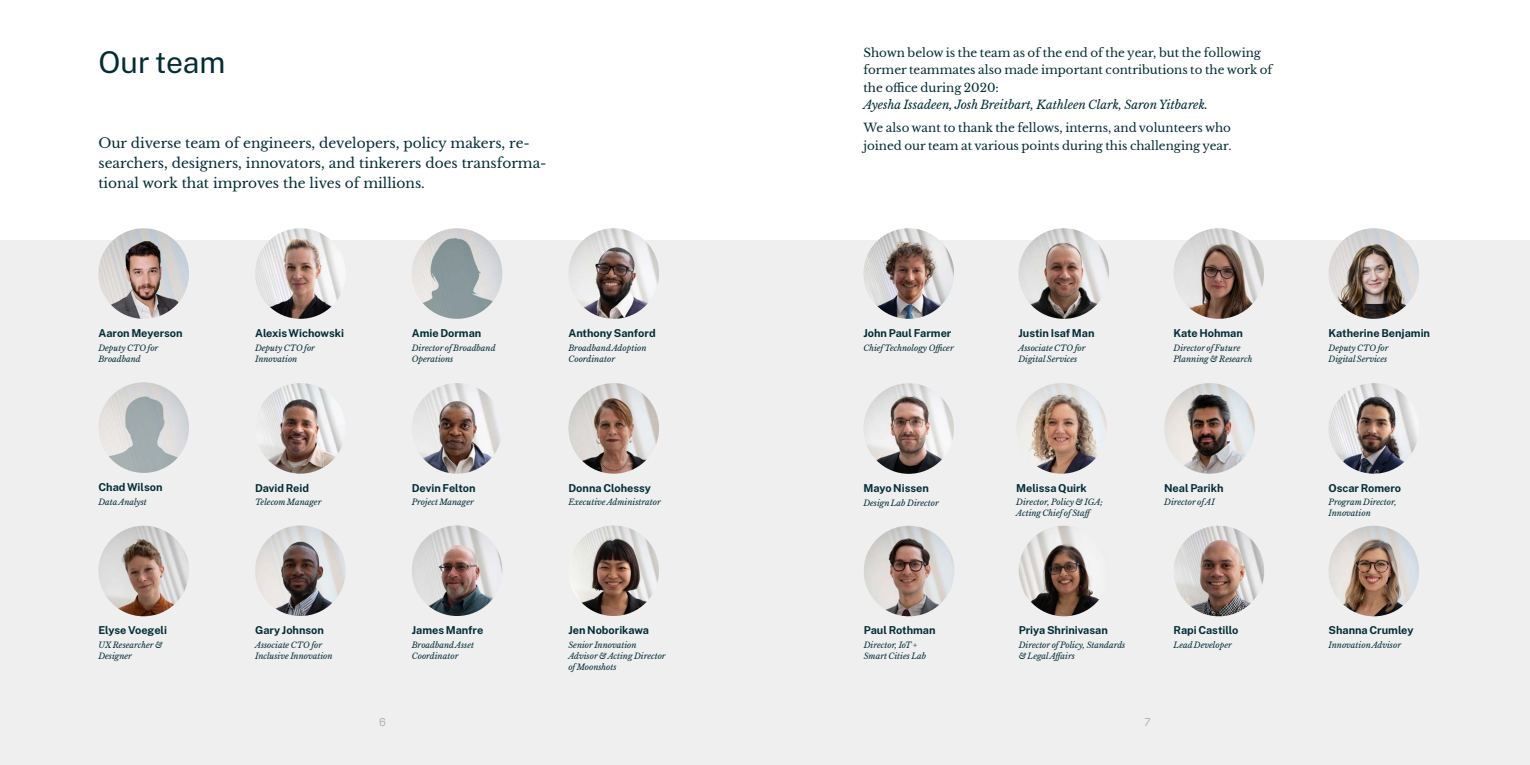
<style>
.page{position:relative;width:1530px;height:765px;background:#fff}
.page>*{position:absolute;margin:0;border:0;box-sizing:border-box;transform-origin:0 0}
.Subsection_Title{font:30px "Public Sans";color:#032d36}
.Special_Text_Baskerv{font:13.75px/20px "Libre Baskerville";color:#032d36}
.Body_Left-Aligned{font:11.88px/17.5px "Libre Baskerville";color:#032d36}
.Page_Numbers{font:11.25px "Space Mono";color:#aaaeb3}
.Heading_2{font:700 10.88px "Public Sans";color:#032d36}
.Heading_3{font:italic 8.12px/10.9px "Libre Baskerville";color:#032d36}
.s1{font-style:italic}
</style>
<div class="page">
<div style="left:0;top:240px;width:1530px;height:525px;background:#efeff0"></div>
<img style="left:1018px;top:228px;width:91px;height:91px;border-radius:45px">
<img style="left:863px;top:383px;width:91px;height:91px;border-radius:45px">
<img style="left:864px;top:526px;width:90px;height:90px;border-radius:45px">
<img style="left:1329px;top:526px;width:90px;height:90px;border-radius:45px">
<img style="left:1329px;top:383px;width:90px;height:91px;border-radius:45px">
<img style="left:1174px;top:228px;width:90px;height:91px;border-radius:45px">
<img style="left:1016px;top:383px;width:91px;height:91px;border-radius:45px">
<img style="left:1019px;top:526px;width:90px;height:90px;border-radius:45px">
<img style="left:1329px;top:228px;width:90px;height:91px;border-radius:45px">
<img style="left:1164px;top:383px;width:91px;height:91px;border-radius:45px">
<img style="left:1174px;top:526px;width:90px;height:90px;border-radius:45px">
<img style="left:255px;top:228px;width:91px;height:91px;border-radius:45px">
<img style="left:98px;top:228px;width:91px;height:91px;border-radius:45px">
<img style="left:412px;top:383px;width:90px;height:91px;border-radius:45px">
<img style="left:412px;top:525px;width:90px;height:91px;border-radius:45px">
<img style="left:255px;top:383px;width:91px;height:91px;border-radius:45px">
<img style="left:255px;top:525px;width:91px;height:91px;border-radius:45px">
<img style="left:568px;top:228px;width:91px;height:91px;border-radius:45px">
<img style="left:568px;top:383px;width:91px;height:91px;border-radius:45px">
<img style="left:568px;top:525px;width:91px;height:91px;border-radius:45px">
<img style="left:412px;top:228px;width:90px;height:91px;border-radius:45px">
<img style="left:98px;top:526px;width:91px;height:90px;border-radius:45px">
<img style="left:863px;top:228px;width:91px;height:91px;border-radius:45px">
<img style="left:98px;top:382px;width:91px;height:91px;border-radius:45px">
<p class="Subsection_Title" style="left:98px;top:40px;width:129px">Our team</p>
<p class="Special_Text_Baskerv" style="left:98px;top:133px;width:450px">Our diverse team of engineers, developers, policy makers, re&shy;searchers, designers, innovators, and tinkerers does transforma&shy;tional work that improves the lives of millions.</p>
<p class="Body_Left-Aligned" style="left:863px;top:44px;width:411px">Shown below is the team as of the end of the year, but the following former teammates also made important contributions to the work of the office during 2020:<br><span class="s1">Ayesha Issadeen, Josh Breitbart, Kathleen Clark, Saron Yitbarek.</span></p>
<p class="Body_Left-Aligned" style="left:863px;top:119px;width:370px">We also want to thank the fellows, interns, and volunteers who joined our team at various points during this challenging year.</p>
<h2 class="Heading_2" style="left:98px;top:325px;width:86px">Aaron Meyerson</h2>
<h3 class="Heading_3" style="left:98px;top:342px;width:61px">Deputy CTO for<br>Broadband</h3>
<h2 class="Heading_2" style="left:255px;top:325px;width:90px">Alexis Wichowski</h2>
<h3 class="Heading_3" style="left:255px;top:342px;width:61px">Deputy CTO for<br>Innovation</h3>
<h2 class="Heading_2" style="left:412px;top:325px;width:71px">Amie Dorman</h2>
<h3 class="Heading_3" style="left:412px;top:342px;width:85px">Director of Broadband<br>Operations</h3>
<h2 class="Heading_2" style="left:568px;top:325px;width:89px">Anthony Sanford</h2>
<h3 class="Heading_3" style="left:568px;top:342px;width:80px">Broadband Adoption<br>Coordinator</h3>
<h2 class="Heading_2" style="left:863px;top:325px;width:90px">John Paul Farmer</h2>
<h3 class="Heading_3" style="left:863px;top:342px;width:92px">Chief Technology Officer</h3>
<h2 class="Heading_2" style="left:1018px;top:325px;width:78px">Justin Isaf Man</h2>
<h3 class="Heading_3" style="left:1018px;top:342px;width:69px">Associate CTO for<br>Digital Services</h3>
<h2 class="Heading_2" style="left:1174px;top:325px;width:71px">Kate Hohman</h2>
<h3 class="Heading_3" style="left:1174px;top:342px;width:81px">Director of Future<br>Planning &amp; Research</h3>
<h2 class="Heading_2" style="left:1329px;top:325px;width:103px">Katherine Benjamin</h2>
<h3 class="Heading_3" style="left:1329px;top:342px;width:61px">Deputy CTO for<br>Digital Services</h3>
<h2 class="Heading_2" style="left:98px;top:479px;width:66px">Chad Wilson</h2>
<h3 class="Heading_3" style="left:98px;top:496px;width:50px">Data Analyst</h3>
<h2 class="Heading_2" style="left:255px;top:479px;width:55px">David Reid</h2>
<h3 class="Heading_3" style="left:255px;top:497px;width:68px">Telecom Manager</h3>
<h2 class="Heading_2" style="left:412px;top:479px;width:65px">Devin Felton</h2>
<h3 class="Heading_3" style="left:412px;top:497px;width:64px">Project Manager</h3>
<h2 class="Heading_2" style="left:568px;top:479px;width:84px">Donna Clohessy</h2>
<h3 class="Heading_3" style="left:568px;top:497px;width:94px">Executive Administrator</h3>
<h2 class="Heading_2" style="left:863px;top:480px;width:67px">Mayo Nissen</h2>
<h3 class="Heading_3" style="left:863px;top:497px;width:77px">Design Lab Director</h3>
<h2 class="Heading_2" style="left:1016px;top:479px;width:72px">Melissa Quirk</h2>
<h3 class="Heading_3" style="left:1016px;top:497px;width:88px">Director, Policy &amp; IGA;<br>Acting Chief of Staff</h3>
<h2 class="Heading_2" style="left:1164px;top:479px;width:61px">Neal Parikh</h2>
<h3 class="Heading_3" style="left:1164px;top:497px;width:52px">Director of AI</h3>
<h2 class="Heading_2" style="left:1329px;top:479px;width:74px">Oscar Romero</h2>
<h3 class="Heading_3" style="left:1329px;top:497px;width:69px">Program Director,<br>Innovation</h3>
<h2 class="Heading_2" style="left:98px;top:622px;width:70px">Elyse Voegeli</h2>
<h3 class="Heading_3" style="left:98px;top:640px;width:65px">UX Researcher &amp;<br>Designer</h3>
<h2 class="Heading_2" style="left:255px;top:622px;width:70px">Gary Johnson</h2>
<h3 class="Heading_3" style="left:255px;top:640px;width:79px">Associate CTO for<br>Inclusive Innovation</h3>
<h2 class="Heading_2" style="left:412px;top:622px;width:73px">James Manfre</h2>
<h3 class="Heading_3" style="left:412px;top:640px;width:64px">Broadband Asset<br>Coordinator</h3>
<h2 class="Heading_2" style="left:568px;top:622px;width:82px">Jen Noborikawa</h2>
<h3 class="Heading_3" style="left:568px;top:640px;width:99px">Senior Innovation<br>Advisor &amp; Acting Director of Moonshots</h3>
<h2 class="Heading_2" style="left:864px;top:622px;width:73px">Paul Rothman</h2>
<h3 class="Heading_3" style="left:864px;top:640px;width:64px">Director, IoT +<br>Smart Cities Lab</h3>
<h2 class="Heading_2" style="left:1019px;top:622px;width:91px">Priya Shrinivasan</h2>
<h3 class="Heading_3" style="left:1019px;top:640px;width:108px">Director of Policy, Standards &amp; Legal Affairs</h3>
<h2 class="Heading_2" style="left:1174px;top:622px;width:66px">Rapi Castillo</h2>
<h3 class="Heading_3" style="left:1174px;top:640px;width:60px">Lead Developer</h3>
<h2 class="Heading_2" style="left:1329px;top:622px;width:87px">Shanna Crumley</h2>
<h3 class="Heading_3" style="left:1329px;top:640px;width:74px">Innovation Advisor</h3>
<p class="Page_Numbers" style="left:379px;top:714px;width:8px">6</p>
<p class="Page_Numbers" style="left:1144px;top:714px;width:8px">7</p>
</div>
